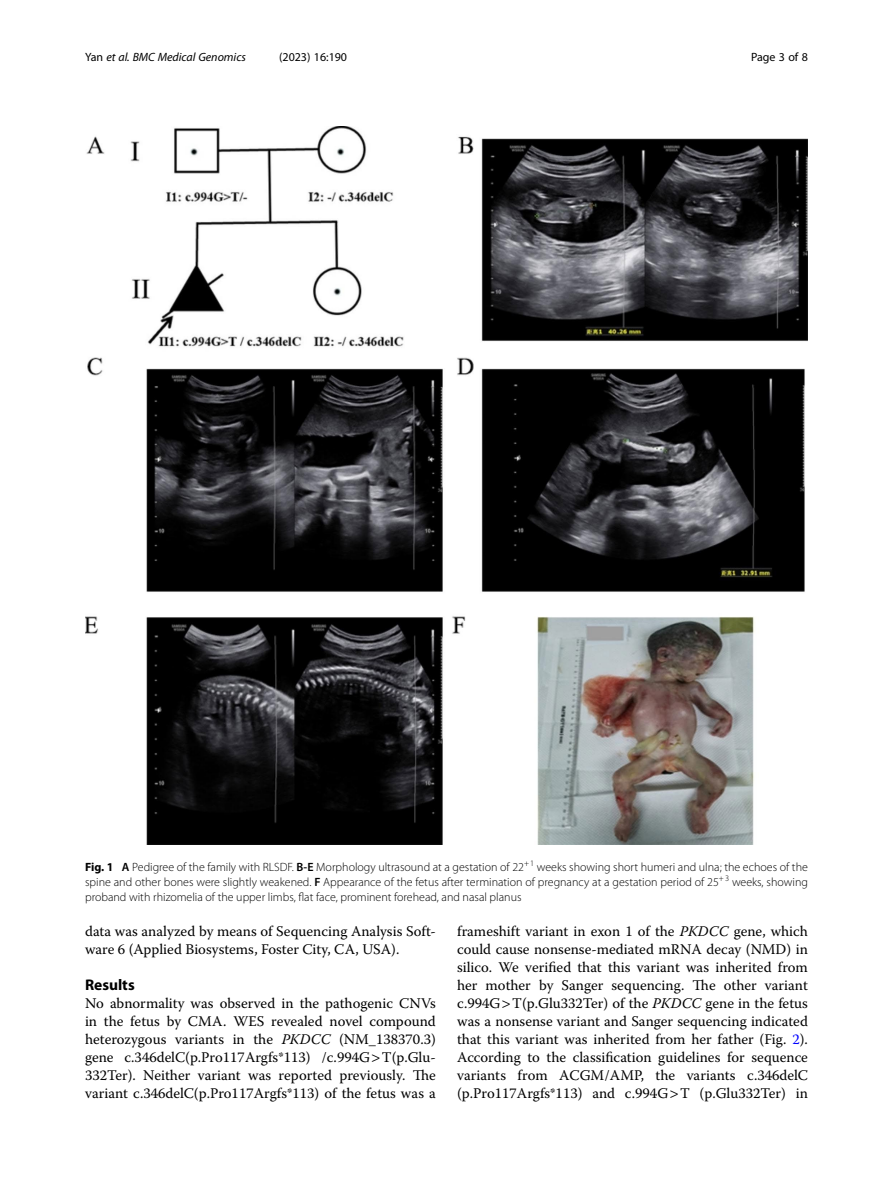
<style>
.page{position:relative;width:893px;height:1191px;background:#fff}
.page>*{position:absolute;margin:0;border:0;box-sizing:border-box;transform-origin:0 0}
.Head_1{font:700 15.45px "Myriad Pro";color:#000}
.Body_Text{font:14.7px/18px "Warnock Pro";color:#000;text-align:justify}
.Body_Text_Indent{font:14.7px/18px "Warnock Pro";color:#000}
.Figure_Caption{font:300 12px/15px "Myriad Pro";color:#000;text-align:justify}
.t1{font:italic 12px "Myriad Pro";color:#000}
.t2{font:12px "Myriad Pro";color:#000}
.s1{font-style:normal}
.s2{font-weight:700}
.s3{font-weight:600}
.s4{font-style:italic}
.s5{color:#00f}
</style>
<div class="page">
<img style="left:85px;top:126px;width:723px;height:718px">
<p class="t1" style="left:85px;top:50px;width:162px"><span class="s1">Yan</span> et al. BMC Medical Genomics</p>
<p class="t2" style="left:279px;top:50px;width:70px">(2023) 16:190</p>
<p class="t2" style="left:751px;top:50px;width:58px">Page 3 of 8</p>
<p class="Figure_Caption" style="left:85px;top:860px;width:724px"><span class="s2">Fig. 1</span> <span class="s3">A</span> Pedigree of the family with RLSDF. <span class="s3">B-E</span> Morphology ultrasound at a gestation of 22<sup>+1</sup> weeks showing short humeri and ulna; the echoes of the spine and other bones were slightly weakened. <span class="s3">F</span> Appearance of the fetus after termination of pregnancy at a gestation period of 25<sup>+3</sup> weeks, showing proband with rhizomelia of the upper limbs, flat face, prominent forehead, and nasal planus</p>
<p class="Body_Text_Indent" style="left:85px;top:922px;width:352px">data was analyzed by means of Sequencing Analysis Soft&shy;ware 6 (Applied Biosystems, Foster City, CA, USA).</p>
<p class="Head_1" style="left:85px;top:975px;width:51px">Results</p>
<p class="Body_Text" style="left:85px;top:994px;width:352px">No abnormality was observed in the pathogenic CNVs in the fetus by CMA. WES revealed novel compound heterozygous variants in the <span class="s4">PKDCC</span> (NM_138370.3) gene c.346delC(p.Pro117Argfs*113) /c.994G T(p.Glu-332Ter). Neither variant was reported previously. The variant c.346delC(p.Pro117Argfs*113) of the fetus was a</p>
<p class="Body_Text" style="left:457px;top:922px;width:352px">frameshift variant in exon 1 of the <span class="s4">PKDCC</span> gene, which could cause nonsense-mediated mRNA decay (NMD) in silico. We verified that this variant was inherited from her mother by Sanger sequencing. The other variant c.994G T(p.Glu332Ter) of the <span class="s4">PKDCC</span> gene in the fetus was a nonsense variant and Sanger sequencing indicated that this variant was inherited from her father (Fig. <span class="s5">2</span>).<br>According to the classification guidelines for sequence variants from ACGM/AMP, the variants c.346delC (p.Pro117Argfs*113) and c.994G T (p.Glu332Ter) in</p>
</div>
